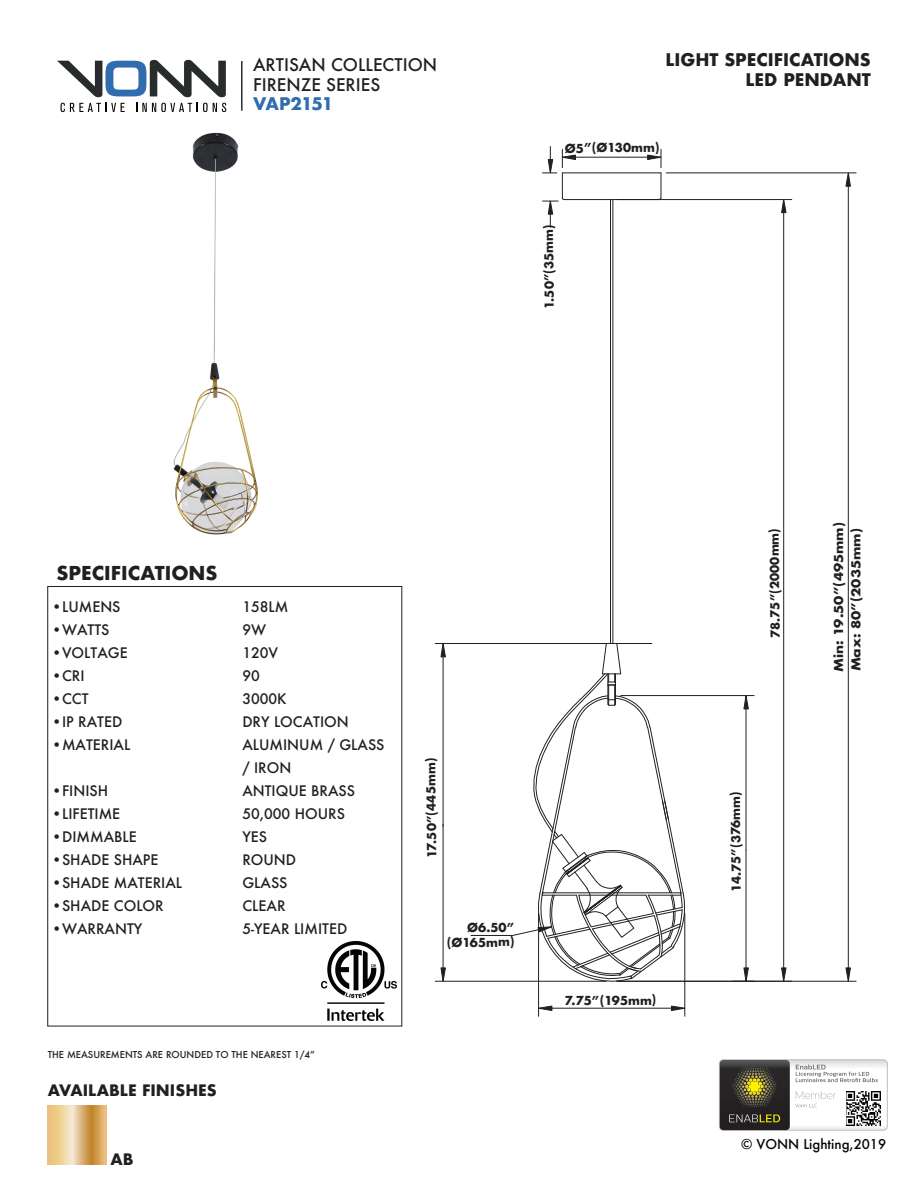
<style>
.page{position:relative;width:918px;height:1188px;background:#fff}
.page>*{position:absolute;margin:0;border:0;box-sizing:border-box;transform-origin:0 0}
.t1{font:700 18.6px "Futura";color:#231f20}
.t2{font:500 16.95px/20.4px "Futura";color:#231f20}
.t3{font:700 16.95px/20.4px "Futura";color:#231f20;text-align:right}
.t4{font:700 16.95px "Futura";letter-spacing:-.06em;color:#306dae}
.t5{font:700 15.45px "Futura";color:#231f20}
.t6{font:500 14.1px/23px "Futura";color:#231f20}
.t7{font:500 13.2px "Futura";color:#050504}
.t8{font:700 12px/14.2px "Futura";color:#231f20;text-align:right}
.t9{font:700 12px/17.2px "Futura";color:#231f20;scale:1.13 1}
.t10{font:500 9.3px "Futura";color:#231f20}
</style>
<div class="page">
<img style="left:60px;top:97px;width:198px;height:438px">
<svg style="left:57px;top:60px;width:169px;height:37px"></svg>
<svg style="left:61px;top:103px;width:64px;height:9px"></svg>
<svg style="left:136px;top:103px;width:90px;height:9px"></svg>
<hr style="left:241px;top:61px;width:2px;height:50px;background:#231f20">
<svg style="left:48px;top:1106px;width:59px;height:59px;background:#e2bd80"></svg>
<div style="left:47px;top:586px;width:355px;height:441px;border:1px solid #231f20"></div>
<img style="left:790px;top:1061px;width:96px;height:68px">
<div style="left:719px;top:1059px;width:169px;height:72px;border:1px solid #bcbdc0;border-radius:4px"></div>
<img style="left:720px;top:1060px;width:70px;height:70px">
<svg style="left:731px;top:1066px;width:47px;height:41px;background:#575231"></svg>
<svg style="left:729px;top:1114px;width:51px;height:8px"></svg>
<img style="left:846px;top:1091px;width:34px;height:34px">
<svg style="left:795px;top:1091px;width:41px;height:16px"></svg>
<svg style="left:796px;top:1064px;width:82px;height:18px"></svg>
<hr style="left:610px;top:200px;width:1px;height:444px;background:#231f20">
<hr style="left:612px;top:200px;width:1px;height:444px;background:#231f20">
<hr style="left:563px;top:199px;width:97px;height:1px;background:#231f20">
<hr style="left:562px;top:173px;width:99px;height:1px;background:#231f20">
<hr style="left:618px;top:199px;width:174px;height:1px;background:#231f20">
<hr style="left:783px;top:213px;width:1px;height:376px;background:#231f20">
<hr style="left:783px;top:589px;width:1px;height:379px;background:#231f20">
<svg style="left:781px;top:199px;width:6px;height:15px"></svg>
<svg style="left:781px;top:967px;width:6px;height:14px"></svg>
<hr style="left:684px;top:913px;width:1px;height:103px;background:#231f20">
<hr style="left:538px;top:913px;width:1px;height:103px;background:#231f20">
<hr style="left:552px;top:1008px;width:119px;height:1px;background:#231f20">
<svg style="left:671px;top:1005px;width:15px;height:6px"></svg>
<svg style="left:538px;top:1005px;width:15px;height:6px"></svg>
<hr style="left:575px;top:157px;width:73px;height:1px;background:#231f20">
<svg style="left:647px;top:149px;width:19px;height:51px"></svg>
<svg style="left:542px;top:146px;width:34px;height:81px"></svg>
<hr style="left:621px;top:695px;width:133px;height:1px;background:#231f20">
<hr style="left:746px;top:709px;width:1px;height:141px;background:#231f20">
<hr style="left:746px;top:850px;width:1px;height:118px;background:#231f20">
<svg style="left:743px;top:695px;width:6px;height:15px"></svg>
<svg style="left:732px;top:967px;width:22px;height:14px"></svg>
<svg style="left:470px;top:643px;width:215px;height:339px"></svg>
<hr style="left:435px;top:643px;width:171px;height:1px;background:#231f20">
<hr style="left:435px;top:981px;width:171px;height:1px;background:#231f20">
<hr style="left:443px;top:657px;width:1px;height:169px;background:#231f20">
<hr style="left:443px;top:824px;width:1px;height:144px;background:#231f20">
<svg style="left:440px;top:644px;width:6px;height:14px"></svg>
<svg style="left:440px;top:967px;width:6px;height:15px"></svg>
<hr style="left:666px;top:173px;width:190px;height:1px;background:#231f20">
<hr style="left:617px;top:981px;width:239px;height:1px;background:#231f20">
<hr style="left:848px;top:186px;width:1px;height:403px;background:#231f20">
<hr style="left:848px;top:589px;width:1px;height:379px;background:#231f20">
<svg style="left:845px;top:172px;width:6px;height:15px"></svg>
<svg style="left:845px;top:967px;width:6px;height:15px"></svg>
<img style="left:321px;top:942px;width:76px;height:79px">
<p class="t2" style="left:253px;top:54px;width:186px">ARTISAN COLLECTION<br>FIRENZE SERIES</p>
<p class="t4" style="left:253px;top:92px;width:82px">VAP2151</p>
<p class="t3" style="left:665px;top:49px;width:207px">LIGHT SPECIFICATIONS<br>LED PENDANT</p>
<p class="t8" style="left:565px;top:141px;width:96px;rotate:-1deg">Ø5”(Ø130mm)</p>
<p class="t8" style="left:543px;top:310px;width:87px;rotate:-91deg">1.50”(35mm)</p>
<h1 class="t1" style="left:56px;top:559px;width:163px">SPECIFICATIONS</h1>
<p class="t6" style="left:51px;top:596px;width:71px">•LUMENS</p>
<p class="t6" style="left:242px;top:596px;width:48px">158LM</p>
<p class="t6" style="left:51px;top:619px;width:60px">•WATTS</p>
<p class="t6" style="left:242px;top:619px;width:25px">9W</p>
<p class="t6" style="left:51px;top:642px;width:78px">•VOLTAGE</p>
<p class="t6" style="left:242px;top:642px;width:37px">120V</p>
<p class="t6" style="left:51px;top:665px;width:35px">•CRI</p>
<p class="t6" style="left:242px;top:665px;width:19px">90</p>
<p class="t6" style="left:51px;top:688px;width:39px">•CCT</p>
<p class="t6" style="left:242px;top:688px;width:46px">3000K</p>
<p class="t6" style="left:51px;top:711px;width:72px">•IP RATED</p>
<p class="t6" style="left:242px;top:711px;width:108px">DRY LOCATION</p>
<p class="t6" style="left:51px;top:734px;width:80px">•MATERIAL</p>
<p class="t6" style="left:242px;top:734px;width:144px">ALUMINUM / GLASS / IRON</p>
<p class="t6" style="left:51px;top:779px;width:58px">•FINISH</p>
<p class="t6" style="left:242px;top:779px;width:114px">ANTIQUE BRASS</p>
<p class="t6" style="left:51px;top:802px;width:70px">•LIFETIME</p>
<p class="t6" style="left:242px;top:802px;width:104px">50,000 HOURS</p>
<p class="t6" style="left:51px;top:825px;width:87px">•DIMMABLE</p>
<p class="t6" style="left:242px;top:825px;width:26px">YES</p>
<p class="t6" style="left:51px;top:848px;width:109px">•SHADE SHAPE</p>
<p class="t6" style="left:242px;top:848px;width:55px">ROUND</p>
<p class="t6" style="left:51px;top:871px;width:132px">•SHADE MATERIAL</p>
<p class="t6" style="left:242px;top:871px;width:47px">GLASS</p>
<p class="t6" style="left:51px;top:894px;width:114px">•SHADE COLOR</p>
<p class="t6" style="left:242px;top:894px;width:45px">CLEAR</p>
<p class="t6" style="left:51px;top:917px;width:92px">•WARRANTY</p>
<p class="t6" style="left:242px;top:917px;width:106px">5-YEAR LIMITED</p>
<p class="t10" style="left:48px;top:1048px;width:269px">THE MEASUREMENTS ARE ROUNDED TO THE NEAREST 1/4”</p>
<p class="t5" style="left:48px;top:1079px;width:171px">AVAILABLE FINISHES</p>
<p class="t5" style="left:110px;top:1148px;width:24px">AB</p>
<p class="t8" style="left:425px;top:858px;width:102px;rotate:-91deg">17.50”(445mm)</p>
<p class="t8" style="left:446px;top:921px;width:69px;rotate:-1deg">Ø6.50” (Ø165mm)</p>
<p class="t8" style="left:565px;top:994px;width:93px;rotate:-1deg">7.75”(195mm)</p>
<p class="t8" style="left:769px;top:638px;width:112px;rotate:-91deg">78.75”(2000mm)</p>
<p class="t8" style="left:730px;top:892px;width:102px;rotate:-91deg">14.75”(376mm)</p>
<p class="t9" style="left:830px;top:672px;width:134px;rotate:-90deg">Min: 19.50”(495mm)<br>Max: 80”(2035mm)</p>
<p class="t7" style="left:741px;top:1135px;width:147px">© VONN Lighting,2019</p>
</div>
